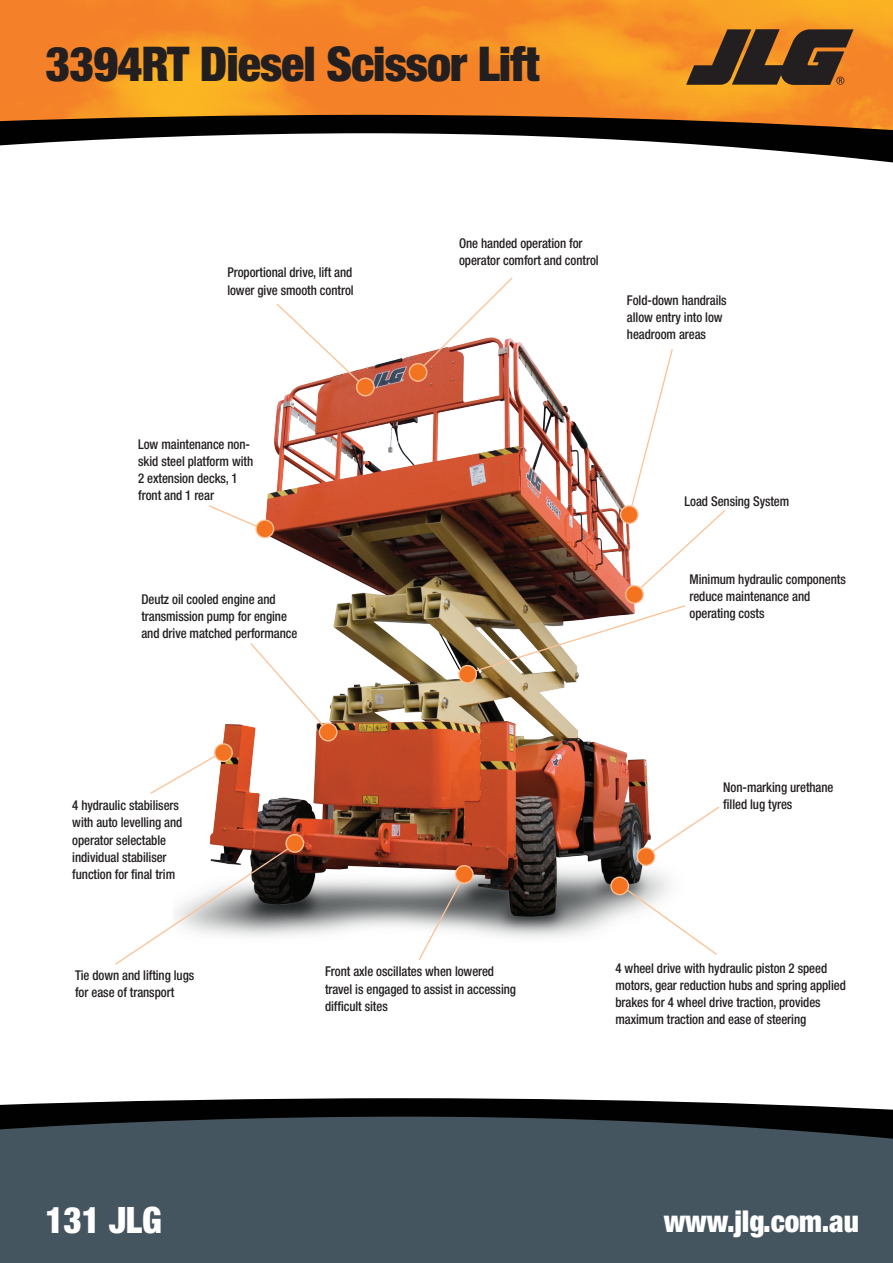
<style>
.page{position:relative;width:893px;height:1263px;background:#fff}
.page>*{position:absolute;margin:0;border:0;box-sizing:border-box;transform-origin:0 0}
.t1{font:900 condensed 48px "Helvetica Neue";letter-spacing:-.02em;color:#231f20}
.t2{font:900 condensed 36.45px "Helvetica Neue";letter-spacing:-.005em;color:#fff}
.t3{font:900 condensed 30.15px "Helvetica Neue";letter-spacing:-.005em;color:#fff}
.t4{font:500 condensed 13.5px/17.2px "Helvetica Neue";letter-spacing:-.005em;color:#231f20;scale:.95 1}
</style>
<div class="page">
<img style="left:0;top:0;width:893px;height:115px">
<svg style="left:0;top:115px;width:893px;height:18px;background:#331d08"></svg>
<svg style="left:0;top:133px;width:893px;height:30px"></svg>
<svg style="left:686px;top:29px;width:168px;height:56px;background:#6b4522"></svg>
<svg style="left:0;top:1098px;width:893px;height:19px;fill:#010101"></svg>
<div style="left:0;top:1117px;width:893px;height:146px;background:#45555f"></div>
<img style="left:210px;top:342px;width:459px;height:595px">
<svg style="left:275px;top:303px;width:91px;height:86px"></svg>
<svg style="left:356px;top:378px;width:19px;height:18px"></svg>
<div style="left:356px;top:377px;width:19px;height:20px;border:1px solid #fbc398;border-radius:50%"></div>
<svg style="left:416px;top:277px;width:98px;height:96px"></svg>
<div style="left:409px;top:364px;width:18px;height:17px;background:#f47321;border-radius:50%"></div>
<div style="left:409px;top:363px;width:18px;height:19px;border:1px solid #fbc398;border-radius:50%"></div>
<svg style="left:209px;top:504px;width:57px;height:28px"></svg>
<svg style="left:256px;top:520px;width:18px;height:18px"></svg>
<div style="left:255px;top:519px;width:19px;height:19px;border:1px solid #fbc398;border-radius:50%"></div>
<svg style="left:466px;top:604px;width:219px;height:71px"></svg>
<div style="left:459px;top:665px;width:17px;height:18px;background:#f47321;border-radius:50%"></div>
<div style="left:458px;top:665px;width:19px;height:19px;border:1px solid #fbc398;border-radius:50%"></div>
<svg style="left:620px;top:506px;width:18px;height:17px"></svg>
<div style="left:620px;top:505px;width:19px;height:19px;border:1px solid #fbc398;border-radius:50%"></div>
<svg style="left:150px;top:749px;width:76px;height:46px"></svg>
<div style="left:215px;top:744px;width:17px;height:17px;background:#f47321;border-radius:50%"></div>
<div style="left:214px;top:743px;width:19px;height:19px;border:1px solid #fbc398;border-radius:50%"></div>
<svg style="left:249px;top:642px;width:81px;height:91px"></svg>
<div style="left:319px;top:723px;width:18px;height:18px;background:#f47321;border-radius:50%"></div>
<div style="left:319px;top:723px;width:19px;height:18px;border:1px solid #fbc398;border-radius:50%"></div>
<svg style="left:115px;top:842px;width:182px;height:123px"></svg>
<div style="left:286px;top:835px;width:18px;height:17px;background:#f47321;border-radius:50%"></div>
<div style="left:285px;top:834px;width:19px;height:19px;border:1px solid #fbc398;border-radius:50%"></div>
<svg style="left:644px;top:805px;width:76px;height:52px"></svg>
<div style="left:637px;top:848px;width:18px;height:17px;background:#f47321;border-radius:50%"></div>
<div style="left:637px;top:847px;width:18px;height:19px;border:1px solid #fbc398;border-radius:50%"></div>
<svg style="left:618px;top:883px;width:99px;height:72px"></svg>
<div style="left:611px;top:877px;width:17px;height:18px;background:#f47321;border-radius:50%"></div>
<div style="left:610px;top:876px;width:19px;height:19px;border:1px solid #fbc398;border-radius:50%"></div>
<svg style="left:417px;top:874px;width:49px;height:86px"></svg>
<div style="left:456px;top:866px;width:17px;height:17px;background:#f47321;border-radius:50%"></div>
<div style="left:455px;top:865px;width:19px;height:19px;border:1px solid #fbc398;border-radius:50%"></div>
<svg style="left:628px;top:348px;width:98px;height:247px"></svg>
<div style="left:626px;top:586px;width:17px;height:17px;background:#f47321;border-radius:50%"></div>
<div style="left:625px;top:585px;width:19px;height:19px;border:1px solid #fbc398;border-radius:50%"></div>
<h1 class="t1" style="left:45px;top:35px;width:496px">3394RT Diesel Scissor Lift</h1>
<p class="t4" style="left:227px;top:264px;width:134px">Proportional drive, lift and lower give smooth control</p>
<p class="t4" style="left:138px;top:435px;width:123px">Low maintenance non&shy;skid steel platform with<br>2 extension decks, 1 front and 1 rear</p>
<p class="t4" style="left:141px;top:590px;width:166px">Deutz oil cooled engine and transmission pump for engine and drive matched performance</p>
<p class="t4" style="left:459px;top:234px;width:149px">One handed operation for operator comfort and control</p>
<p class="t4" style="left:627px;top:291px;width:107px">Fold-down handrails allow entry into low headroom areas</p>
<p class="t4" style="left:685px;top:492px;width:112px">Load Sensing System</p>
<p class="t4" style="left:689px;top:570px;width:166px">Minimum hydraulic components reduce maintenance and operating costs</p>
<p class="t4" style="left:72px;top:796px;width:117px">4 hydraulic stabilisers with auto levelling and operator selectable individual stabiliser function for final trim</p>
<p class="t4" style="left:75px;top:966px;width:127px">Tie down and lifting lugs for ease of transport</p>
<p class="t4" style="left:325px;top:963px;width:203px">Front axle oscillates when lowered travel is engaged to assist in accessing difficult sites</p>
<p class="t4" style="left:723px;top:778px;width:118px">Non-marking urethane filled lug tyres</p>
<p class="t4" style="left:616px;top:959px;width:244px">4 wheel drive with hydraulic piston 2 speed motors, gear reduction hubs and spring applied brakes for 4 wheel drive traction, provides maximum traction and ease of steering</p>
<h2 class="t2" style="left:45px;top:1197px;width:118px">131 JLG</h2>
<h3 class="t3" style="left:664px;top:1202px;width:197px">www.jlg.com.au</h3>
</div>
